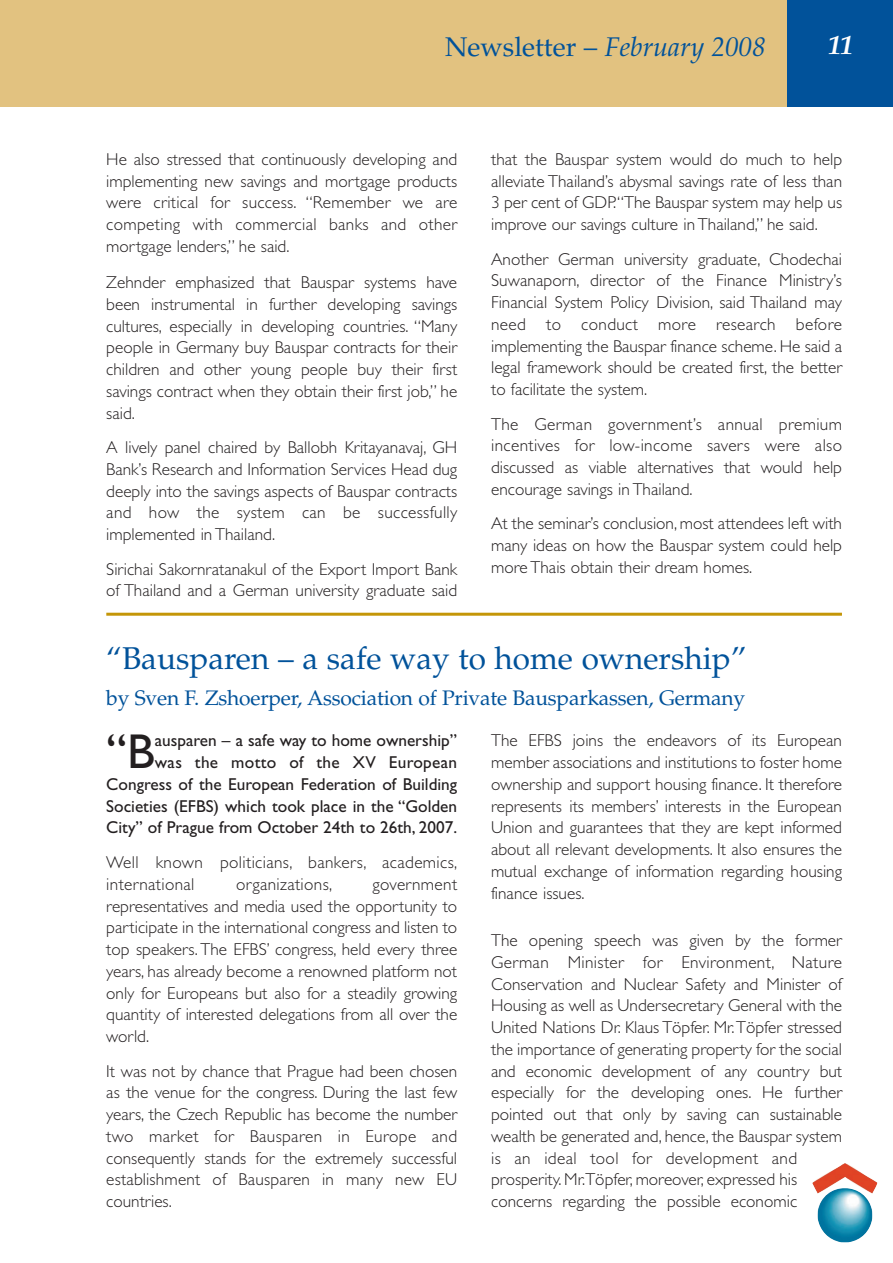
<style>
.page{position:relative;width:893px;height:1263px;background:#fff}
.page>*{position:absolute;margin:0;border:0;box-sizing:border-box;transform-origin:0 0}
.t1{font:49.05px "Gill Sans";color:#231f20}
.t2{font:31.5px "Palatino";color:#01529a}
.t3{font:italic 27px "Palatino";color:#01529a}
.t4{font:italic 700 27px "Palatino";color:#fff}
.t5{font:21px "Palatino";letter-spacing:-.01em;color:#01529a}
.t6{font:300 17.25px/21.8px "Gill Sans";color:#231f20;text-align:justify}
.t7{font:17.25px/21.8px "Gill Sans";color:#231f20;text-align:right}
.t8{font:300 17.25px/21.8px "Gill Sans";letter-spacing:.02em;color:#231f20}
.s1{font-style:normal}
</style>
<div class="page">
<div style="left:0;top:0;width:806px;height:106px;background:#e2c280"></div>
<div style="left:787px;top:0;width:106px;height:106px;background:#01529a"></div>
<img style="left:812px;top:1163px;width:65px;height:79px">
<hr style="left:106px;top:613px;width:736px;height:3px;background:#c49608">
<h3 class="t3" style="left:445px;top:36px;width:322px"><span class="s1">Newsletter –</span> February 2008</h3>
<h3 class="t4" style="left:828px;top:34px;width:27px">11</h3>
<p class="t6" style="left:106px;top:150px;width:353px">He also stressed that continuously developing and implementing new savings and mortgage products were critical for success. “Remember we are competing with commercial banks and other mortgage lenders,” he said.</p>
<p class="t6" style="left:106px;top:273px;width:352px">Zehnder emphasized that Bauspar systems have been instrumental in further developing savings cultures, especially in developing countries. “Many people in Germany buy Bauspar contracts for their children and other young people buy their first savings contract when they obtain their first job,” he said.</p>
<p class="t6" style="left:106px;top:438px;width:352px">A lively panel chaired by Ballobh Kritayanavaj, GH Bank’s Research and Information Services Head dug deeply into the savings aspects of Bauspar contracts and how the system can be successfully implemented in Thailand.</p>
<p class="t6" style="left:106px;top:559px;width:352px">Sirichai Sakornratanakul of the Export Import Bank of Thailand and a German university graduate said</p>
<p class="t6" style="left:491px;top:150px;width:352px">that the Bauspar system would do much to help alleviate Thailand’s abysmal savings rate of less than 3 per cent of GDP.“The Bauspar system may help us improve our savings culture in Thailand,” he said.</p>
<p class="t6" style="left:491px;top:250px;width:352px">Another German university graduate, Chodechai Suwanaporn, director of the Finance Ministry’s Financial System Policy Division, said Thailand may need to conduct more research before implementing the Bauspar finance scheme. He said a legal framework should be created first, the better to facilitate the system.</p>
<p class="t6" style="left:491px;top:415px;width:352px">The German government’s annual premium incentives for low-income savers were also discussed as viable alternatives that would help encourage savings in Thailand.</p>
<p class="t6" style="left:491px;top:514px;width:352px">At the seminar’s conclusion, most attendees left with many ideas on how the Bauspar system could help more Thais obtain their dream homes.</p>
<h2 class="t2" style="left:106px;top:647px;width:642px">“Bausparen – a safe way to home ownership”</h2>
<p class="t5" style="left:106px;top:690px;width:640px">by Sven F. Zshoerper, Association of Private Bausparkassen, Germany</p>
<h1 class="t1" style="left:106px;top:733px;width:50px">“B</h1>
<p class="t7" style="left:106px;top:731px;width:352px">ausparen – a safe way to home ownership”<br>was the motto of the XV European Congress of the European Federation of Building Societies (EFBS) which took place in the “Golden City” of Prague from October 24th to 26th, 2007.</p>
<p class="t8" style="left:106px;top:853px;width:352px">Well known politicians, bankers, academics, international</p>
<p class="t8" style="left:236px;top:875px;width:98px">organizations,</p>
<p class="t6" style="left:106px;top:875px;width:352px;text-indent:266px">government representatives and media used the opportunity to participate in the international congress and listen to top speakers. The EFBS’ congress, held every three years, has already become a renowned platform not only for Europeans but also for a steadily growing quantity of interested delegations from all over the world.</p>
<p class="t6" style="left:106px;top:1061px;width:353px">It was not by chance that Prague had been chosen as the venue for the congress. During the last few years, the Czech Republic has become the number two market for Bausparen in Europe and consequently stands for the extremely successful establishment of Bausparen in many new EU countries.</p>
<p class="t6" style="left:491px;top:731px;width:352px">The EFBS joins the endeavors of its European member associations and institutions to foster home ownership and support housing finance. It therefore represents its members’ interests in the European Union and guarantees that they are kept informed about all relevant developments. It also ensures the mutual exchange of information regarding housing finance issues.</p>
<p class="t6" style="left:491px;top:931px;width:353px;text-align:left">The opening speech was given by the former German Minister for Environment, Nature Conservation and Nuclear Safety and Minister of Housing as well as Undersecretary General with the United Nations Dr. Klaus Töpfer. Mr.Töpfer stressed the importance of generating property for the social and economic development of any country but especially for the developing ones. He further pointed out that only by saving can sustainable wealth be generated and, hence, the Bauspar system is an ideal tool for development and prosperity. Mr.Töpfer, moreover, expressed his concerns regarding the possible economic</p>
</div>
